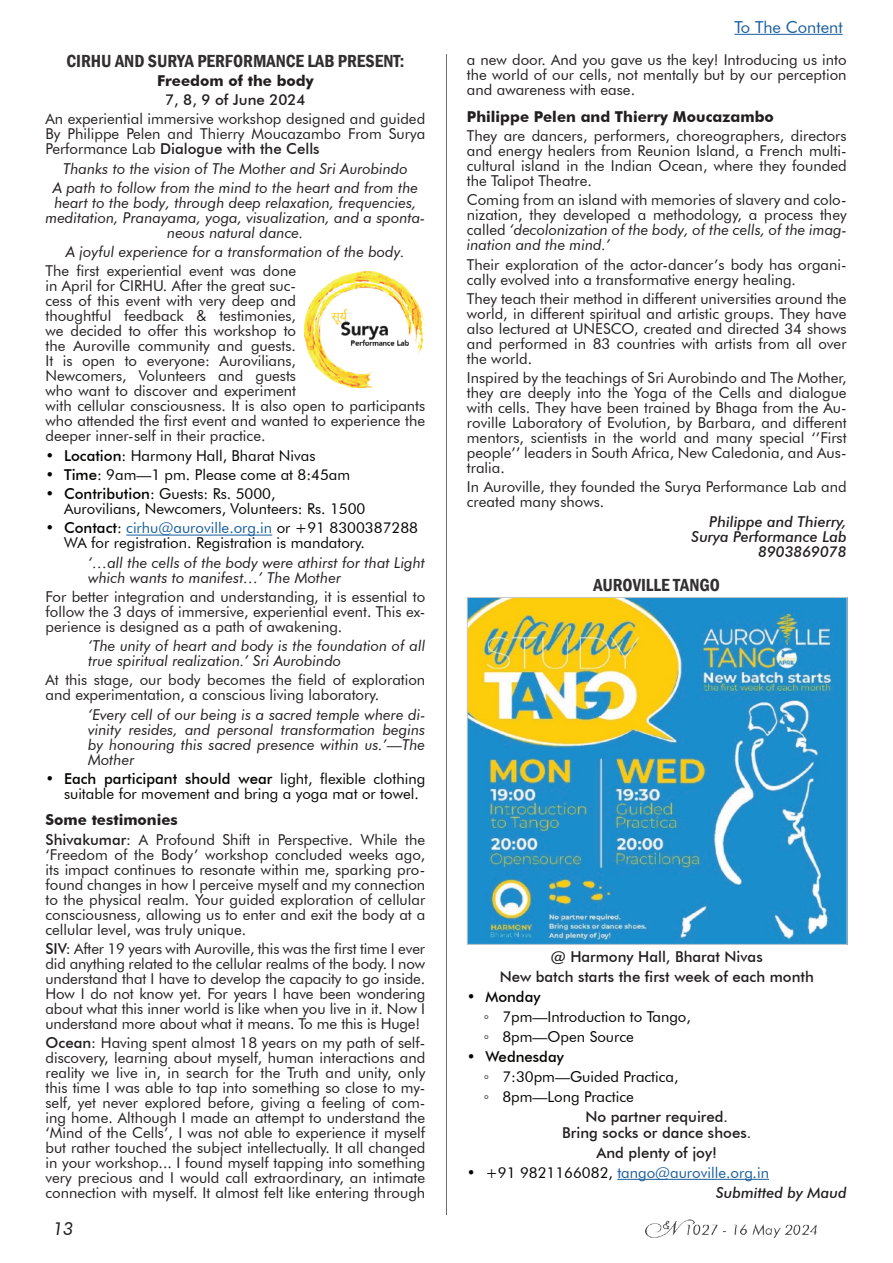
<style>
.page{position:relative;width:893px;height:1263px;background:#fff}
.page>*{position:absolute;margin:0;border:0;box-sizing:border-box;transform-origin:0 0}
.t1{font:600 condensed 18px "Franklin Gothic";color:#312f30}
.t2{font:italic 18px "Futura BT";color:#231f20}
.t3{font:16.5px "Futura BT";color:#175d9e}
.t4{font:15px/15px "Futura BT";color:#231f20;text-align:justify}
.t5{font:italic 15px/15px "Futura BT";color:#231f20;text-align:center}
.t6{font:15px/15px "Futura BT";color:#040503}
.t7{font:500 15px/20px "Futura BT";color:#231f20;text-align:center}
.t8{font:15px/20px "Futura BT";color:#175d9e}
.t9{font:700 15px "Futura BT";color:#231f20}
.t10{font:italic 500 15px/15px "Futura BT";color:#231f20;text-align:right}
.t11{font:500 15px "Futura BT";color:#040503}
.s1{font-weight:500}
.s2{color:#175d9e}
.s3{font-weight:700}
.s4{font-style:italic}
.s5{font-family:"Century Gothic"}
.s6{font-weight:400}
.s7{color:#040503}
.s8{font-weight:500;font-style:italic;color:#231f20}
</style>
<div class="page">
<img style="left:645px;top:1219px;width:172px;height:19px">
<hr style="left:446px;top:54px;width:1px;height:1161px;background:#6c6d70">
<hr style="left:734px;top:34px;width:109px;height:1px;background:#175d9e">
<hr style="left:126px;top:535px;width:146px;height:1px;background:#175d9e">
<img style="left:305px;top:272px;width:120px;height:116px">
<hr style="left:617px;top:1179px;width:152px;height:1px;background:#175d9e">
<img style="left:469px;top:599px;width:376px;height:344px">
<div style="left:467px;top:597px;width:380px;height:348px;border:1px solid #c7c8ca"></div>
<p class="t1" style="left:66px;top:49px;width:340px">CIRHU AND SURYA PERFORMANCE LAB PRESENT:</p>
<p class="t9" style="left:157px;top:71px;width:158px">Freedom of the body</p>
<p class="t7" style="left:165px;top:90px;width:142px">7, 8, 9 of June 2024</p>
<p class="t4" style="left:46px;top:111px;width:381px">An experiential immersive workshop designed and guided By Philippe Pelen and Thierry Moucazambo From Surya Performance Lab <span class="s1">Dialogue with the Cells</span></p>
<p class="t5" style="left:53px;top:159px;width:367px;line-height:19.2px">Thanks to the vision of The Mother and Sri Aurobindo<br>A path to follow from the mind to the heart and from the</p>
<p class="t5" style="left:46px;top:195px;width:381px">heart to the body, through deep relaxation, frequencies, meditation, Pranayama, yoga, visualization, and a sponta&shy;neous natural dance.</p>
<p class="t5" style="left:66px;top:244px;width:341px">A joyful experience for a transformation of the body.</p>
<p class="t4" style="left:46px;top:263px;width:381px;text-align:left">The first experiential event was done<br>in April for CIRHU. After the great suc-<br>cess of this event with very deep and<br>thoughtful feedback &amp; testimonies,<br>we decided to offer this workshop to<br>the Auroville community and guests.<br>It is open to everyone: Aurovilians,<br>Newcomers, Volunteers and guests<br>who want to discover and experiment<br>with cellular consciousness. It is also open to participants who attended the first event and wanted to experience the deeper inner-self in their practice.</p>
<p class="t6" style="left:46px;top:448px;width:272px">• <span class="s1">Location</span>: Harmony Hall, Bharat Nivas</p>
<p class="t6" style="left:46px;top:467px;width:306px">• <span class="s1">Time</span>: 9am—1 pm. Please come at 8:45am</p>
<p class="t6" style="left:64px;top:486px;width:303px;text-indent:-18px">• <span class="s1">Contribution</span>: Guests: Rs. 5000,<br>Aurovilians, Newcomers, Volunteers: Rs. 1500</p>
<p class="t6" style="left:64px;top:520px;width:356px;text-indent:-18px">• <span class="s1">Contact</span>: <span class="s2">cirhu@auroville.org.in</span> or +91 8300387288<br>WA for registration. Registration is mandatory.</p>
<p class="t5" style="left:88px;top:555px;width:339px;text-align:left">‘…all the cells of the body were athirst for that Light which wants to manifest…’ The Mother</p>
<p class="t4" style="left:46px;top:589px;width:381px">For better integration and understanding, it is essential to follow the 3 days of immersive, experiential event. This ex&shy;perience is designed as a path of awakening.</p>
<p class="t5" style="left:88px;top:638px;width:339px;text-align:left">‘The unity of heart and body is the foundation of all true spiritual realization.’ Sri Aurobindo</p>
<p class="t4" style="left:46px;top:672px;width:381px">At this stage, our body becomes the field of exploration and experimentation, a conscious living laboratory.</p>
<p class="t5" style="left:88px;top:707px;width:339px;text-align:justify">‘Every cell of our being is a sacred temple where di&shy;vinity resides, and personal transformation begins by honouring this sacred presence within us.’—The Mother</p>
<p class="t6" style="left:64px;top:771px;width:363px;text-indent:-18px">• <span class="s1">Each participant should wear</span> light, flexible clothing suitable for movement and bring a yoga mat or towel.</p>
<p class="t4" style="left:46px;top:810px;width:381px;line-height:19.2px"><span class="s3">Some testimonies<br></span><span class="s1">Shivakumar:</span> A Profound Shift in Perspective. While the</p>
<p class="t4" style="left:46px;top:847px;width:381px">‘Freedom of the Body’ workshop concluded weeks ago, its impact continues to resonate within me, sparking pro&shy;found changes in how I perceive myself and my connection to the physical realm. Your guided exploration of cellular consciousness, allowing us to enter and exit the body at a cellular level, was truly unique.</p>
<p class="t4" style="left:46px;top:941px;width:381px"><span class="s1">SIV:</span> After 19 years with Auroville, this was the first time I ever did anything related to the cellular realms of the body. I now understand that I have to develop the capacity to go inside.<br>How I do not know yet. For years I have been wondering about what this inner world is like when you live in it. Now I understand more about what it means. To me this is Huge!</p>
<p class="t4" style="left:46px;top:1035px;width:381px"><span class="s1">Ocean:</span> Having spent almost 18 years on my path of self&shy;discovery, learning about myself, human interactions and reality we live in, in search for the Truth and unity, only this time I was able to tap into something so close to my&shy;self, yet never explored before, giving a feeling of com&shy;ing home. Although I made an attempt to understand the ‘Mind of the Cells’, I was not able to experience it myself but rather touched the subject intellectually. It all changed in your workshop... I found myself tapping into something very precious and I would call extraordinary, an intimate connection with myself. It almost felt like entering through</p>
<p class="t2" style="left:53px;top:1217px;width:22px">13</p>
<p class="t3" style="left:734px;top:17px;width:110px">To The Content</p>
<p class="t4" style="left:467px;top:52px;width:381px">a new door. And you gave us the key! Introducing us into the world of our cells, not mentally but by our perception and awareness with ease.</p>
<p class="t9" style="left:467px;top:107px;width:309px">Philippe Pelen and Thierry Moucazambo</p>
<p class="t4" style="left:467px;top:128px;width:381px">They are dancers, performers, choreographers, directors and energy healers from Reunion Island, a French multi&shy;cultural island in the Indian Ocean, where they founded the Talipot Theatre.</p>
<p class="t4" style="left:467px;top:192px;width:381px">Coming from an island with memories of slavery and colo&shy;nization, they developed a methodology, a process they called <span class="s4">‘decolonization of the body, of the cells, of the imag&shy;ination and the mind.’</span></p>
<p class="t4" style="left:467px;top:257px;width:381px">Their exploration of the actor-dancer’s body has organi&shy;cally evolved into a transformative energy healing.</p>
<p class="t4" style="left:467px;top:291px;width:381px">They teach their method in different universities around the world, in different spiritual and artistic groups. They have also lectured at UNESCO, created and directed 34 shows and performed in 83 countries with artists from all over the world.</p>
<p class="t4" style="left:467px;top:370px;width:381px">Inspired by the teachings of Sri Aurobindo and The Mother, they are deeply into the Yoga of the Cells and dialogue with cells. They have been trained by Bhaga from the Au&shy;roville Laboratory of Evolution, by Barbara, and different mentors, scientists in the world and many special ‘’First people’’ leaders in South Africa, New Caledonia, and Aus&shy;tralia.</p>
<p class="t4" style="left:467px;top:479px;width:381px">In Auroville, they founded the Surya Performance Lab and created many shows.</p>
<p class="t10" style="left:691px;top:514px;width:157px">Philippe and Thierry,<br>Surya Performance Lab<br>8903869078</p>
<p class="t1" style="left:593px;top:573px;width:128px">AUROVILLE TANGO</p>
<p class="t7" style="left:500px;top:946px;width:316px">@ Harmony Hall, Bharat Nivas<br>New batch starts the first week of each month</p>
<p class="t6" style="left:484px;top:986px;width:208px;line-height:20px;text-indent:-17px">• <span class="s1">Monday<br></span><span class="s5">◦</span> 7pm—Introduction to Tango, <span class="s5">◦</span> 8pm—Open Source</p>
<p class="t11" style="left:467px;top:1047px;width:98px"><span class="s6">•</span> Wednesday</p>
<p class="t6" style="left:484px;top:1069px;width:196px"><span class="s5">◦</span> 7:30pm—Guided Practica,</p>
<p class="t6" style="left:484px;top:1089px;width:151px"><span class="s5">◦</span> 8pm—Long Practice</p>
<p class="t7" style="left:585px;top:1106px;width:144px">No partner required.</p>
<p class="t7" style="left:562px;top:1122px;width:190px">Bring socks or dance shoes.<br>And plenty of joy!</p>
<p class="t8" style="left:716px;top:1162px;width:132px;text-indent:-249px"><span class="s7">• +91 9821166082,</span> tango@auroville.org.in<br><span class="s8">Submitted by Maud</span></p>
</div>
